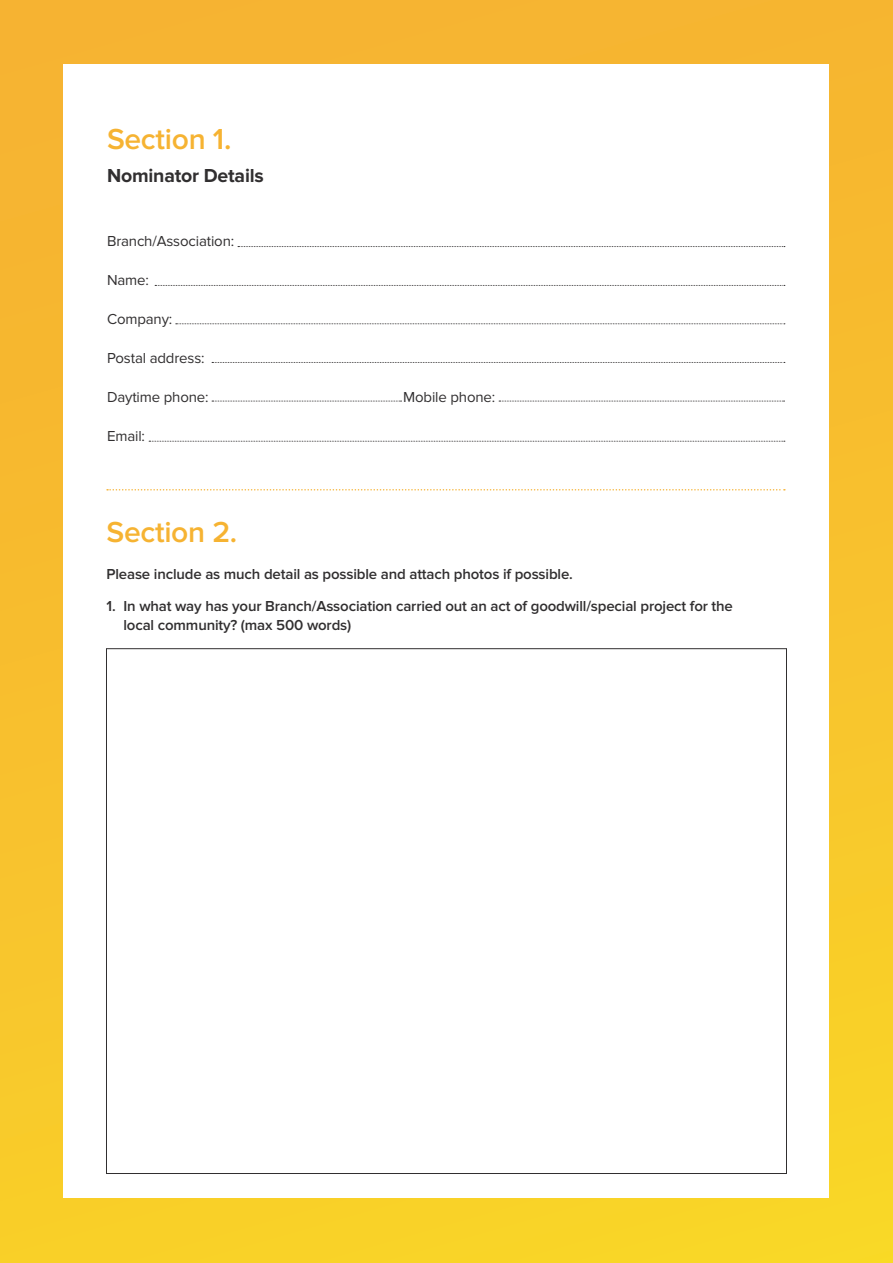
<style>
.page{position:relative;width:893px;height:1263px;background:#fff}
.page>*{position:absolute;margin:0;border:0;box-sizing:border-box;transform-origin:0 0}
.Heading_2{font:600 30px "Proxima Nova";letter-spacing:-.01em;color:#f6b332}
.Headings_3{font:700 19.5px "Proxima Nova";letter-spacing:-.01em;color:#312f30}
.Body_text{font:600 15px/19.5px "Proxima Nova";letter-spacing:-.01em;color:#312f30}
.Body_text-2{font:15px "Proxima Nova";letter-spacing:-.01em;color:#312f30}
</style>
<div class="page">
<div style="left:0;top:0;width:893px;height:1263px;background:linear-gradient(to bottom,#f6b233,#f9d228)"></div>
<div style="left:64px;top:65px;width:765px;height:1133px;background:#fff"></div>
<div style="left:106px;top:648px;width:681px;height:526px;background:#fff;border:1px solid #312f30"></div>
<svg style="left:238px;top:246px;width:547px;height:1px"></svg>
<svg style="left:155px;top:285px;width:630px;height:1px"></svg>
<svg style="left:176px;top:323px;width:609px;height:1px"></svg>
<svg style="left:212px;top:362px;width:573px;height:1px"></svg>
<svg style="left:149px;top:441px;width:636px;height:1px"></svg>
<svg style="left:212px;top:401px;width:189px;height:1px"></svg>
<svg style="left:499px;top:401px;width:285px;height:1px"></svg>
<svg style="left:107px;top:489px;width:678px;height:1px"></svg>
<p class="Heading_2" style="left:107px;top:126px;width:126px">Section 1.</p>
<p class="Headings_3" style="left:107px;top:166px;width:158px">Nominator Details</p>
<p class="Body_text-2" style="left:107px;top:232px;width:129px">Branch/Association:</p>
<p class="Body_text-2" style="left:107px;top:271px;width:43px">Name:</p>
<p class="Body_text-2" style="left:107px;top:310px;width:67px">Company:</p>
<p class="Body_text-2" style="left:107px;top:349px;width:99px">Postal address:</p>
<p class="Body_text-2" style="left:107px;top:388px;width:103px">Daytime phone:</p>
<p class="Body_text-2" style="left:403px;top:388px;width:94px">Mobile phone:</p>
<p class="Body_text-2" style="left:107px;top:427px;width:40px">Email:</p>
<p class="Heading_2" style="left:106px;top:518px;width:132px">Section 2.</p>
<p class="Body_text" style="left:106px;top:564px;width:468px">Please include as much detail as possible and attach photos if possible.</p>
<p class="Body_text" style="left:123px;top:597px;width:611px;text-indent:-17px">1. In what way has your Branch/Association carried out an act of goodwill/special project for the local community? (max 500 words)</p>
</div>
